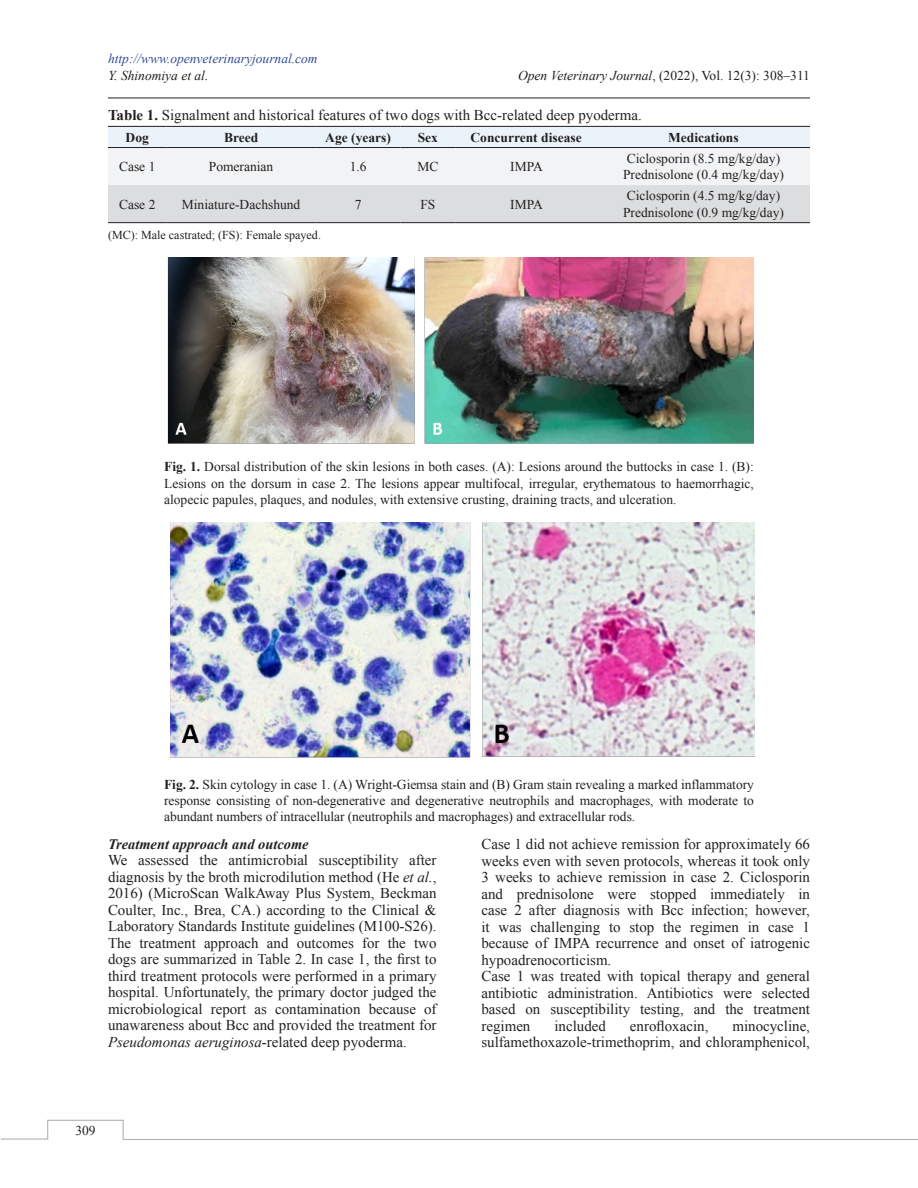
<style>
.page{position:relative;width:918px;height:1188px;background:#fff}
.page>*{position:absolute;margin:0;border:0;box-sizing:border-box;transform-origin:0 0}
.Para{font:15px/16.5px "Times New Roman";color:#231f20;text-align:justify}
.B_Head{font:italic 700 14.4px "Times New Roman";color:#231f20}
.Fig_Caption{font:13.5px/16.2px "Times New Roman";color:#231f20;text-align:justify}
.Table_Text{font:13.5px/16.2px "Times New Roman";color:#231f20}
.Table_Text-2{font:700 13.5px "Times New Roman";color:#231f20}
.t1{font:italic 13.5px "Times New Roman";color:#304d94}
.t2{font:italic 13.5px "Times New Roman";color:#231f20}
.Table_Source{font:12px "Times New Roman";color:#231f20}
.s1{font-style:italic}
.s2{font-weight:700}
</style>
<div class="page">
<hr style="left:108px;top:98px;width:702px;height:1px;background:#231f20">
<svg style="left:108px;top:127px;width:702px;height:95px"></svg>
<hr style="left:108px;top:222px;width:58px;height:1px;background:#231f20">
<hr style="left:166px;top:222px;width:150px;height:1px;background:#231f20">
<hr style="left:316px;top:222px;width:84px;height:1px;background:#231f20">
<hr style="left:400px;top:222px;width:55px;height:1px;background:#231f20">
<hr style="left:455px;top:222px;width:142px;height:1px;background:#231f20">
<hr style="left:597px;top:222px;width:213px;height:1px;background:#231f20">
<hr style="left:108px;top:126px;width:58px;height:1px;background:#231f20">
<hr style="left:166px;top:126px;width:150px;height:1px;background:#231f20">
<hr style="left:316px;top:126px;width:84px;height:1px;background:#231f20">
<hr style="left:400px;top:126px;width:55px;height:1px;background:#231f20">
<hr style="left:455px;top:126px;width:142px;height:1px;background:#231f20">
<hr style="left:597px;top:126px;width:213px;height:1px;background:#231f20">
<hr style="left:108px;top:147px;width:58px;height:1px;background:#231f20">
<hr style="left:166px;top:147px;width:150px;height:1px;background:#231f20">
<hr style="left:316px;top:147px;width:84px;height:1px;background:#231f20">
<hr style="left:400px;top:147px;width:55px;height:1px;background:#231f20">
<hr style="left:455px;top:147px;width:142px;height:1px;background:#231f20">
<hr style="left:597px;top:147px;width:213px;height:1px;background:#231f20">
<img style="left:167px;top:258px;width:587px;height:186px">
<img style="left:170px;top:523px;width:584px;height:235px">
<svg style="left:0;top:1119px;width:918px;height:21px"></svg>
<p class="t1" style="left:108px;top:50px;width:211px">http://www.openveterinaryjournal.com</p>
<p class="t2" style="left:108px;top:66px;width:102px">Y. Shinomiya et al.</p>
<p class="Fig_Caption" style="left:518px;top:67px;width:293px"><span class="s1">Open Veterinary Journal</span>, (2022), Vol. 12(3): 308–311</p>
<p class="Para" style="left:108px;top:107px;width:535px"><span class="s2">Table 1.</span> Signalment and historical features of two dogs with Bcc-related deep pyoderma.</p>
<p class="Table_Text-2" style="left:126px;top:128px;width:25px">Dog</p>
<p class="Table_Text-2" style="left:224px;top:128px;width:36px">Breed</p>
<p class="Table_Text-2" style="left:325px;top:128px;width:67px">Age (years)</p>
<p class="Table_Text-2" style="left:418px;top:128px;width:22px">Sex</p>
<p class="Table_Text-2" style="left:471px;top:128px;width:113px">Concurrent disease</p>
<p class="Table_Text-2" style="left:668px;top:128px;width:72px">Medications</p>
<p class="Table_Text" style="left:119px;top:158px;width:38px">Case 1</p>
<p class="Table_Text" style="left:209px;top:158px;width:66px">Pomeranian</p>
<p class="Table_Text" style="left:350px;top:158px;width:18px">1.6</p>
<p class="Table_Text" style="left:417px;top:158px;width:23px">MC</p>
<p class="Table_Text" style="left:510px;top:158px;width:34px">IMPA</p>
<p class="Table_Text" style="left:623px;top:150px;width:162px">Ciclosporin (8.5 mg/kg/day)<br>Prednisolone (0.4 mg/kg/day)</p>
<p class="Table_Text" style="left:119px;top:196px;width:38px">Case 2</p>
<p class="Table_Text" style="left:182px;top:196px;width:120px">Miniature-Dachshund</p>
<p class="Table_Text" style="left:355px;top:196px;width:8px">7</p>
<p class="Table_Text" style="left:420px;top:196px;width:17px">FS</p>
<p class="Table_Text" style="left:510px;top:196px;width:34px">IMPA</p>
<p class="Table_Text" style="left:623px;top:188px;width:162px">Ciclosporin (4.5 mg/kg/day)<br>Prednisolone (0.9 mg/kg/day)</p>
<p class="Table_Source" style="left:108px;top:227px;width:215px">(MC): Male castrated; (FS): Female spayed.</p>
<p class="Fig_Caption" style="left:164px;top:459px;width:591px"><span class="s2">Fig. 1.</span> Dorsal distribution of the skin lesions in both cases. (A): Lesions around the buttocks in case 1. (B):<br>Lesions on the dorsum in case 2. The lesions appear multifocal, irregular, erythematous to haemorrhagic, alopecic papules, plaques, and nodules, with extensive crusting, draining tracts, and ulceration.</p>
<p class="Fig_Caption" style="left:164px;top:776px;width:591px"><span class="s2">Fig. 2.</span> Skin cytology in case 1. (A) Wright-Giemsa stain and (B) Gram stain revealing a marked inflammatory response consisting of non-degenerative and degenerative neutrophils and macrophages, with moderate to abundant numbers of intracellular (neutrophils and macrophages) and extracellular rods.</p>
<p class="B_Head" style="left:108px;top:834px;width:202px">Treatment approach and outcome</p>
<p class="Para" style="left:108px;top:852px;width:330px">We assessed the antimicrobial susceptibility after diagnosis by the broth microdilution method (He <span class="s1">et al.</span>, 2016) (MicroScan WalkAway Plus System, Beckman Coulter, Inc., Brea, CA.) according to the Clinical &amp; Laboratory Standards Institute guidelines (M100-S26).<br>The treatment approach and outcomes for the two dogs are summarized in Table 2. In case 1, the first to third treatment protocols were performed in a primary hospital. Unfortunately, the primary doctor judged the microbiological report as contamination because of unawareness about Bcc and provided the treatment for <span class="s1">Pseudomonas aeruginosa</span>-related deep pyoderma.</p>
<p class="Para" style="left:482px;top:836px;width:330px">Case 1 did not achieve remission for approximately 66 weeks even with seven protocols, whereas it took only 3 weeks to achieve remission in case 2. Ciclosporin and prednisolone were stopped immediately in case 2 after diagnosis with Bcc infection; however, it was challenging to stop the regimen in case 1 because of IMPA recurrence and onset of iatrogenic hypoadrenocorticism.</p>
<p class="Para" style="left:482px;top:968px;width:330px">Case 1 was treated with topical therapy and general antibiotic administration. Antibiotics were selected based on susceptibility testing, and the treatment regimen</p>
<p class="Para" style="left:482px;top:1017px;width:330px;text-align:right">minocycline,<br>sulfamethoxazole-trimethoprim, and chloramphenicol,</p>
<p class="Para" style="left:554px;top:1017px;width:53px">included</p>
<p class="Para" style="left:630px;top:1017px;width:80px">enrofloxacin,</p>
<p class="Fig_Caption" style="left:75px;top:1122px;width:22px">309</p>
</div>
